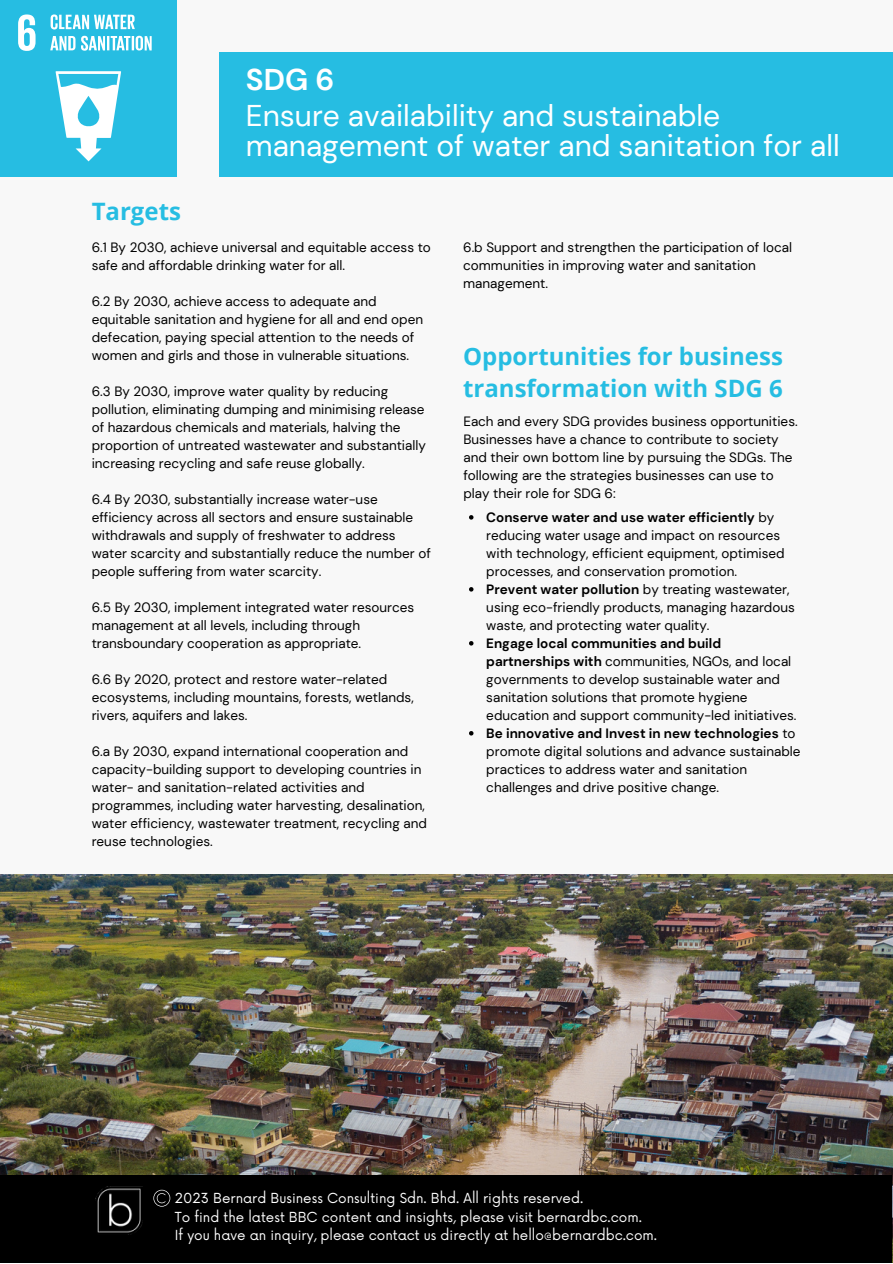
<style>
.page{position:relative;width:893px;height:1264px;background:#fff}
.page>*{position:absolute;margin:0;border:0;box-sizing:border-box;transform-origin:0 0}
.t1{font:30px/29.2px "DM Sans";color:#fff}
.t2{font:700 30px "DM Sans";color:#fff}
.t3{font:700 24px/32.5px "Open Sans";color:#26bde2}
.t4{font:13.5px/18px "DM Sans";color:#000}
.t5{font:13.5px/18px "Now";color:#fff}
.s1{font-weight:700}
</style>
<div class="page">
<div style="left:0;top:0;width:892px;height:1262px;background:#f8f8f8"></div>
<img style="left:0;top:874px;width:892px;height:388px">
<div style="left:0;top:1175px;width:891px;height:87px;background:#000"></div>
<img style="left:95px;top:1186px;width:48px;height:49px">
<svg style="left:153px;top:1189px;width:17px;height:17px"></svg>
<div style="left:219px;top:52px;width:673px;height:124px;background:#26bde2"></div>
<div style="left:0;top:0;width:176px;height:176px;background:#26bde2"></div>
<svg style="left:18px;top:14px;width:134px;height:147px"></svg>
<svg style="left:469px;top:515px;width:4px;height:4px"></svg>
<svg style="left:469px;top:587px;width:4px;height:4px"></svg>
<svg style="left:469px;top:641px;width:4px;height:4px"></svg>
<svg style="left:469px;top:731px;width:4px;height:4px"></svg>
<h1 class="t2" style="left:246px;top:61px;width:90px">SDG 6</h1>
<h1 class="t1" style="left:246px;top:102px;width:595px">Ensure availability and sustainable management of water and sanitation for all</h1>
<h2 class="t3" style="left:92px;top:194px;width:91px">Targets</h2>
<p class="t4" style="left:92px;top:238px;width:341px">6.1 By 2030, achieve universal and equitable access to safe and affordable drinking water for all.</p>
<p class="t4" style="left:92px;top:292px;width:333px">6.2 By 2030, achieve access to adequate and equitable sanitation and hygiene for all and end open defecation, paying special attention to the needs of women and girls and those in vulnerable situations.</p>
<p class="t4" style="left:92px;top:382px;width:336px">6.3 By 2030, improve water quality by reducing pollution, eliminating dumping and minimising release of hazardous chemicals and materials, halving the proportion of untreated wastewater and substantially increasing recycling and safe reuse globally.</p>
<p class="t4" style="left:92px;top:490px;width:340px">6.4 By 2030, substantially increase water-use efficiency across all sectors and ensure sustainable withdrawals and supply of freshwater to address water scarcity and substantially reduce the number of people suffering from water scarcity.</p>
<p class="t4" style="left:92px;top:598px;width:324px">6.5 By 2030, implement integrated water resources management at all levels, including through transboundary cooperation as appropriate.</p>
<p class="t4" style="left:92px;top:670px;width:323px">6.6 By 2020, protect and restore water-related ecosystems, including mountains, forests, wetlands, rivers, aquifers and lakes.</p>
<p class="t4" style="left:92px;top:742px;width:336px">6.a By 2030, expand international cooperation and capacity-building support to developing countries in water- and sanitation-related activities and programmes, including water harvesting, desalination, water efficiency, wastewater treatment, recycling and reuse technologies.</p>
<p class="t4" style="left:463px;top:238px;width:330px">6.b Support and strengthen the participation of local communities in improving water and sanitation management.</p>
<h2 class="t3" style="left:463px;top:339px;width:321px">Opportunities for business transformation with SDG 6</h2>
<p class="t4" style="left:463px;top:412px;width:336px">Each and every SDG provides business opportunities.<br>Businesses have a chance to contribute to society and their own bottom line by pursuing the SDGs. The following are the strategies businesses can use to play their role for SDG 6:</p>
<p class="t4" style="left:486px;top:508px;width:310px"><span class="s1">Conserve water and use water efficiently</span> by reducing water usage and impact on resources with technology, efficient equipment, optimised processes, and conservation promotion.<br><span class="s1">Prevent water pollution</span> by treating wastewater, using eco-friendly products, managing hazardous waste, and protecting water quality.</p>
<p class="t4" style="left:486px;top:634px;width:316px"><span class="s1">Engage local communities and build partnerships with</span> communities, NGOs, and local governments to develop sustainable water and sanitation solutions that promote hygiene education and support community-led initiatives.<br><span class="s1">Be innovative and Invest in new technologies</span> to promote digital solutions and advance sustainable practices to address water and sanitation challenges and drive positive change.</p>
<p class="t5" style="left:175px;top:1189px;width:410px">2023 Bernard Business Consulting Sdn. Bhd. All rights reserved.</p>
<p class="t5" style="left:175px;top:1208px;width:483px">To find the latest BBC content and insights, please visit bernardbc.com.<br>If you have an inquiry, please contact us directly at hello@bernardbc.com.</p>
</div>
